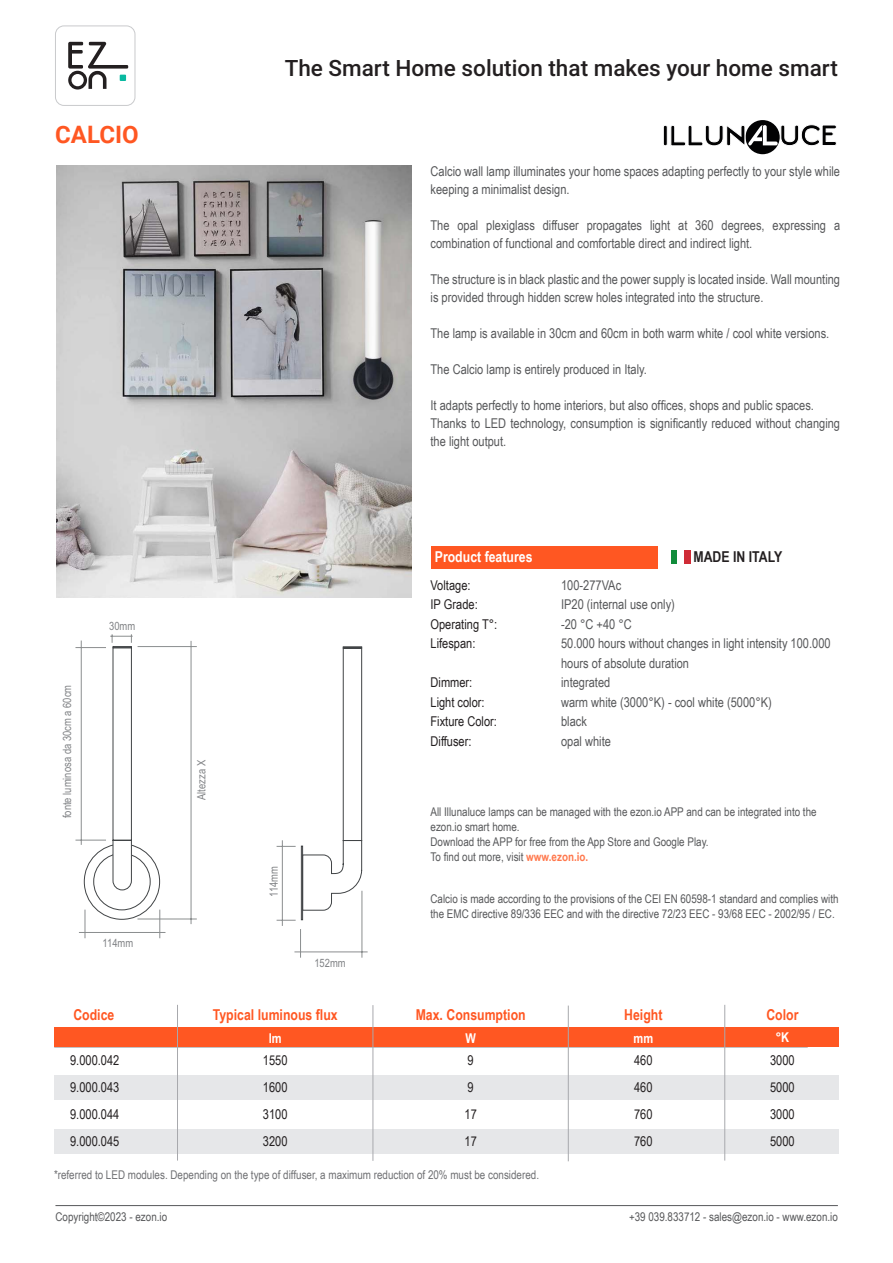
<style>
.page{position:relative;width:893px;height:1263px;background:#fff}
.page>*{position:absolute;margin:0;border:0;box-sizing:border-box;transform-origin:0 0}
.t1{font:700 24px "Roboto";color:#ff5722}
.t2{font:500 22.5px "Roboto";color:#231f20}
.t3{font:700 15px "Arial Narrow";color:#ff5722}
.t4{font:700 15px "Arial Narrow";color:#fff}
.t5{font:700 15px "Arial Narrow";color:#231f20}
.t6{font:13.5px/18px "Arial Narrow";color:#57585a}
.t7{font:13.5px "Arial Narrow";color:#231f20}
.t8{font:700 13.5px "Arial Narrow";color:#fff}
.t9{font:12px/15px "Arial Narrow";color:#57585a}
.t10{font:12px "Arial Narrow";color:#6f7073}
.t11{font:11.55px "Arial Narrow";color:#808285}
.s1{font-weight:700;color:#ff794e}
</style>
<div class="page">
<hr style="left:55px;top:1205px;width:783px;height:1px;background:#57585a">
<svg style="left:68px;top:42px;width:60px;height:48px"></svg>
<div style="left:55px;top:26px;width:80px;height:80px;border:1px solid #c9cacc;border-radius:9px"></div>
<div style="left:745px;top:120px;width:35px;height:34px;background:#020203;border-radius:50%"></div>
<svg style="left:663px;top:124px;width:174px;height:23px"></svg>
<hr style="left:81px;top:640px;width:1px;height:205px;background:#8b8e8f">
<hr style="left:75px;top:647px;width:31px;height:1px;background:#8b8e8f">
<hr style="left:75px;top:840px;width:31px;height:1px;background:#8b8e8f">
<hr style="left:191px;top:641px;width:1px;height:283px;background:#8b8e8f">
<hr style="left:137px;top:919px;width:60px;height:1px;background:#8b8e8f">
<hr style="left:282px;top:840px;width:1px;height:86px;background:#8b8e8f">
<svg style="left:277px;top:920px;width:19px;height:1px"></svg>
<svg style="left:110px;top:634px;width:23px;height:14px"></svg>
<div style="left:301px;top:846px;width:2px;height:74px;border:1px solid #414446"></div>
<hr style="left:294px;top:952px;width:74px;height:1px;background:#8b8e8f">
<svg style="left:300px;top:929px;width:1px;height:29px"></svg>
<hr style="left:362px;top:891px;width:1px;height:67px;background:#8b8e8f">
<svg style="left:113px;top:646px;width:249px;height:265px"></svg>
<hr style="left:79px;top:932px;width:86px;height:1px;background:#8b8e8f">
<svg style="left:84px;top:843px;width:77px;height:95px"></svg>
<img style="left:56px;top:166px;width:356px;height:432px">
<div style="left:431px;top:546px;width:226px;height:22px;background:#ff5722"></div>
<div style="left:671px;top:550px;width:6px;height:14px;background:#118c3b"></div>
<div style="left:684px;top:550px;width:6px;height:14px;background:#cf2b36"></div>
<div style="left:54px;top:1129px;width:785px;height:25px;background:#e6e7e9"></div>
<div style="left:54px;top:1075px;width:785px;height:25px;background:#e6e7e9"></div>
<hr style="left:54px;top:1047px;width:754px;height:1px;background:#a8a9ad">
<div style="left:54px;top:1027px;width:785px;height:20px;background:#ff5722"></div>
<hr style="left:177px;top:1005px;width:1px;height:155px;background:#a8a9ad">
<hr style="left:724px;top:1005px;width:1px;height:155px;background:#a8a9ad">
<hr style="left:373px;top:1005px;width:1px;height:156px;background:#a8a9ad">
<hr style="left:568px;top:1005px;width:1px;height:156px;background:#a8a9ad">
<p class="t1" style="left:55px;top:118px;width:85px">CALCIO</p>
<p class="t11" style="left:59px;top:818px;width:135px;rotate:-90deg">fonte luminosa da 30cm a 60cm</p>
<p class="t11" style="left:109px;top:618px;width:28px">30mm</p>
<p class="t11" style="left:103px;top:935px;width:32px">114mm</p>
<p class="t11" style="left:193px;top:800px;width:41px;rotate:-90deg">Altezza X</p>
<h2 class="t2" style="left:285px;top:52px;width:555px">The Smart Home solution that makes your home smart</h2>
<p class="t6" style="left:431px;top:161px;width:411px">Calcio wall lamp illuminates your home spaces adapting perfectly to your style while keeping a minimalist design.</p>
<p class="t6" style="left:431px;top:215px;width:411px">The opal plexiglass diffuser propagates light at 360 degrees, expressing a combination of functional and comfortable direct and indirect light.</p>
<p class="t6" style="left:431px;top:269px;width:411px">The structure is in black plastic and the power supply is located inside. Wall mounting is provided through hidden screw holes integrated into the structure.</p>
<p class="t6" style="left:431px;top:323px;width:400px">The lamp is available in 30cm and 60cm in both warm white / cool white versions.</p>
<p class="t6" style="left:431px;top:359px;width:218px">The Calcio lamp is entirely produced in Italy.</p>
<p class="t6" style="left:431px;top:395px;width:385px">It adapts perfectly to home interiors, but also offices, shops and public spaces.</p>
<p class="t6" style="left:431px;top:413px;width:411px">Thanks to LED technology, consumption is significantly reduced without changing the light output.</p>
<p class="t4" style="left:435px;top:546px;width:99px">Product features</p>
<p class="t5" style="left:693px;top:546px;width:90px">MADE IN ITALY</p>
<p class="t7" style="left:431px;top:575px;width:42px">Voltage:</p>
<p class="t7" style="left:431px;top:595px;width:49px">IP Grade:</p>
<p class="t7" style="left:431px;top:614px;width:68px">Operating T°:</p>
<p class="t7" style="left:431px;top:634px;width:46px">Lifespan:</p>
<p class="t7" style="left:431px;top:673px;width:43px">Dimmer:</p>
<p class="t7" style="left:431px;top:692px;width:56px">Light color:</p>
<p class="t7" style="left:431px;top:712px;width:68px">Fixture Color:</p>
<p class="t7" style="left:431px;top:731px;width:43px">Diffuser:</p>
<p class="t6" style="left:561px;top:575px;width:62px">100-277VAc</p>
<p class="t6" style="left:561px;top:595px;width:115px">IP20 (internal use only)</p>
<p class="t6" style="left:561px;top:614px;width:72px">-20 °C +40 °C</p>
<p class="t6" style="left:561px;top:633px;width:271px;line-height:19.5px">50.000 hours without changes in light intensity 100.000 hours of absolute duration</p>
<p class="t6" style="left:561px;top:673px;width:51px">integrated</p>
<p class="t6" style="left:561px;top:692px;width:212px">warm white (3000°K) - cool white (5000°K)</p>
<p class="t6" style="left:561px;top:712px;width:27px">black</p>
<p class="t6" style="left:561px;top:731px;width:51px">opal white</p>
<p class="t11" style="left:265px;top:896px;width:32px;rotate:-90deg">114mm</p>
<p class="t11" style="left:314px;top:954px;width:33px">152mm</p>
<p class="t9" style="left:431px;top:804px;width:388px">All Illunaluce lamps can be managed with the ezon.io APP and can be integrated into the ezon.io smart home.<br>Download the APP for free from the App Store and Google Play.<br>To find out more, visit <span class="s1">www.ezon.io.</span></p>
<p class="t9" style="left:431px;top:891px;width:410px">Calcio is made according to the provisions of the CEI EN 60598-1 standard and complies with the EMC directive 89/336 EEC and with the directive 72/23 EEC - 93/68 EEC - 2002/95 / EC.</p>
<p class="t3" style="left:73px;top:1004px;width:43px">Codice</p>
<p class="t3" style="left:213px;top:1004px;width:126px">Typical luminous flux</p>
<p class="t3" style="left:416px;top:1004px;width:112px">Max. Consumption</p>
<p class="t8" style="left:269px;top:1027px;width:14px">lm</p>
<p class="t8" style="left:465px;top:1027px;width:12px">W</p>
<p class="t7" style="left:70px;top:1050px;width:51px">9.000.042</p>
<p class="t7" style="left:70px;top:1077px;width:51px">9.000.043</p>
<p class="t7" style="left:70px;top:1104px;width:51px">9.000.044</p>
<p class="t7" style="left:70px;top:1131px;width:51px">9.000.045</p>
<p class="t7" style="left:263px;top:1050px;width:26px">1550</p>
<p class="t7" style="left:263px;top:1077px;width:26px">1600</p>
<p class="t7" style="left:263px;top:1104px;width:26px">3100</p>
<p class="t7" style="left:263px;top:1131px;width:26px">3200</p>
<p class="t7" style="left:468px;top:1051px;width:8px">9</p>
<p class="t7" style="left:468px;top:1078px;width:8px">9</p>
<p class="t7" style="left:465px;top:1105px;width:14px">17</p>
<p class="t7" style="left:465px;top:1132px;width:14px">17</p>
<p class="t10" style="left:54px;top:1165px;width:487px">*referred to LED modules. Depending on the type of diffuser, a maximum reduction of 20% must be considered.</p>
<p class="t3" style="left:624px;top:1004px;width:40px">Height</p>
<p class="t8" style="left:633px;top:1027px;width:21px">mm</p>
<p class="t7" style="left:634px;top:1051px;width:20px">460</p>
<p class="t7" style="left:634px;top:1078px;width:20px">460</p>
<p class="t7" style="left:634px;top:1105px;width:20px">760</p>
<p class="t7" style="left:634px;top:1132px;width:20px">760</p>
<p class="t3" style="left:766px;top:1003px;width:34px">Color</p>
<p class="t8" style="left:776px;top:1027px;width:15px">°K</p>
<p class="t7" style="left:770px;top:1050px;width:26px">3000</p>
<p class="t7" style="left:770px;top:1077px;width:26px">5000</p>
<p class="t7" style="left:770px;top:1104px;width:26px">3000</p>
<p class="t7" style="left:770px;top:1131px;width:26px">5000</p>
<p class="t9" style="left:55px;top:1209px;width:113px">Copyright©2023 - ezon.io</p>
<p class="t9" style="left:629px;top:1209px;width:210px">+39 039.833712 - sales@ezon.io - www.ezon.io</p>
</div>
